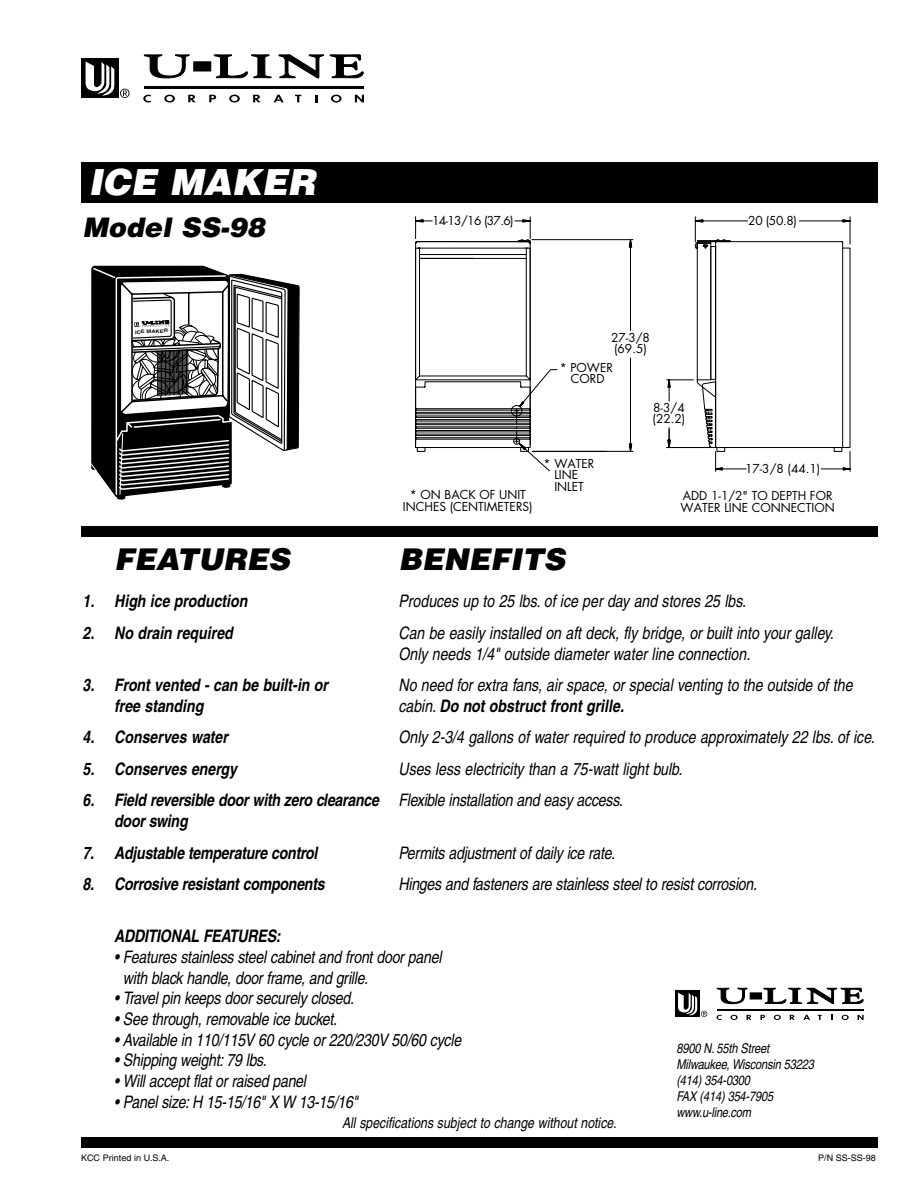
<style>
.page{position:relative;width:918px;height:1188px;background:#fff}
.page>*{position:absolute;margin:0;border:0;box-sizing:border-box;transform-origin:0 0}
.t1{font:italic 900 36px "Helvetica";color:#fff}
.t2{font:italic 900 30px "Helvetica";color:#000}
.t3{font:italic 900 27px "Helvetica";color:#000}
.t4{font:italic condensed 17.25px/20.7px "Helvetica";letter-spacing:-.015em;color:#000}
.t5{font:italic 700 condensed 17.25px/20.7px "Helvetica";letter-spacing:-.015em;color:#000}
.t6{font:italic condensed 15px "Helvetica";color:#000}
.t7{font:italic condensed 13.5px/16.2px "Helvetica";letter-spacing:-.015em;color:#000}
.t8{font:12px/11.6px "Futura";color:#000;text-align:center}
.t9{font:9px "Helvetica";color:#000}
.t10{font:700 4.65px "Helvetica";color:#000;scale:1.24 1}
.s1{font-weight:400}
</style>
<div class="page">
<svg style="left:144px;top:54px;width:46px;height:25px"></svg>
<div style="left:193px;top:62px;width:18px;height:9px;background:#000;border:1px solid #000"></div>
<svg style="left:214px;top:54px;width:58px;height:24px"></svg>
<svg style="left:278px;top:54px;width:86px;height:33px"></svg>
<svg style="left:143px;top:95px;width:8px;height:8px"></svg>
<svg style="left:164px;top:95px;width:11px;height:8px"></svg>
<svg style="left:188px;top:95px;width:8px;height:7px"></svg>
<svg style="left:209px;top:95px;width:7px;height:7px"></svg>
<svg style="left:229px;top:95px;width:11px;height:8px"></svg>
<svg style="left:253px;top:95px;width:7px;height:7px"></svg>
<svg style="left:274px;top:95px;width:10px;height:7px"></svg>
<svg style="left:295px;top:95px;width:6px;height:7px"></svg>
<svg style="left:315px;top:95px;width:2px;height:7px"></svg>
<svg style="left:331px;top:95px;width:11px;height:8px"></svg>
<svg style="left:355px;top:95px;width:9px;height:7px"></svg>
<hr style="left:144px;top:86px;width:219px;height:2px;background:#000">
<div style="left:81px;top:58px;width:37px;height:40px;background:#000"></div>
<svg style="left:86px;top:62px;width:44px;height:36px"></svg>
<div style="left:81px;top:162px;width:797px;height:40px;background:#000"></div>
<div style="left:81px;top:526px;width:797px;height:11px;background:#000"></div>
<div style="left:81px;top:1137px;width:797px;height:11px;background:#000"></div>
<svg style="left:717px;top:988px;width:31px;height:16px"></svg>
<div style="left:750px;top:993px;width:12px;height:6px;background:#000"></div>
<svg style="left:763px;top:988px;width:101px;height:17px"></svg>
<svg style="left:717px;top:1015px;width:5px;height:5px"></svg>
<svg style="left:731px;top:1015px;width:7px;height:5px"></svg>
<svg style="left:747px;top:1015px;width:4px;height:5px"></svg>
<svg style="left:761px;top:1015px;width:4px;height:5px"></svg>
<svg style="left:774px;top:1015px;width:7px;height:5px"></svg>
<svg style="left:790px;top:1015px;width:5px;height:5px"></svg>
<svg style="left:803px;top:1015px;width:7px;height:5px"></svg>
<svg style="left:818px;top:1015px;width:4px;height:5px"></svg>
<svg style="left:842px;top:1015px;width:7px;height:5px"></svg>
<svg style="left:858px;top:1015px;width:6px;height:5px"></svg>
<hr style="left:717px;top:1009px;width:146px;height:2px;background:#000">
<div style="left:675px;top:991px;width:25px;height:26px;background:#000"></div>
<svg style="left:678px;top:993px;width:29px;height:24px"></svg>
<svg style="left:91px;top:265px;width:209px;height:235px"></svg>
<svg style="left:415px;top:216px;width:436px;height:256px"></svg>
<h1 class="t1" style="left:88px;top:169px;width:229px">ICE MAKER</h1>
<h3 class="t3" style="left:82px;top:217px;width:184px">Model SS-98</h3>
<p class="t10" style="left:135px;top:330px;width:28px;rotate:-3deg">ICE MAKER</p>
<p class="t8" style="left:432px;top:216px;width:83px">14-13/16 (37.6)</p>
<p class="t8" style="left:748px;top:216px;width:50px">20 (50.8)</p>
<p class="t8" style="left:403px;top:489px;width:131px;line-height:12px">* ON BACK OF UNIT<br>INCHES (CENTIMETERS)</p>
<p class="t8" style="left:611px;top:333px;width:40px;text-align:left">27-3/8 (69.5)</p>
<p class="t8" style="left:560px;top:364px;width:55px;line-height:10.8px">* POWER<br>CORD</p>
<p class="t8" style="left:544px;top:458px;width:52px">* WATER<br>LINE<br>INLET</p>
<p class="t8" style="left:653px;top:402px;width:34px;text-align:left">8-3/4 (22.2)</p>
<p class="t8" style="left:745px;top:464px;width:77px">17-3/8 (44.1)</p>
<p class="t8" style="left:681px;top:490px;width:156px;line-height:12px;text-align:left">ADD 1-1/2" TO DEPTH FOR<br>WATER LINE CONNECTION</p>
<h2 class="t2" style="left:114px;top:548px;width:177px">FEATURES</h2>
<h2 class="t2" style="left:398px;top:548px;width:168px">BENEFITS</h2>
<p class="t5" style="left:82px;top:593px;width:166px">1. High ice production</p>
<p class="t4" style="left:398px;top:593px;width:349px">Produces up to 25 lbs. of ice per day and stores 25 lbs.</p>
<p class="t5" style="left:82px;top:624px;width:152px">2. No drain required</p>
<p class="t4" style="left:398px;top:624px;width:437px">Can be easily installed on aft deck, fly bridge, or built into your galley.<br>Only needs 1/4" outside diameter water line connection.</p>
<p class="t5" style="left:82px;top:676px;width:247px">3. Front vented - can be built-in or</p>
<p class="t4" style="left:398px;top:676px;width:456px">No need for extra fans, air space, or special venting to the outside of the</p>
<p class="t5" style="left:114px;top:697px;width:91px">free standing</p>
<p class="t5" style="left:398px;top:697px;width:227px"><span class="s1">cabin.</span> Do not obstruct front grille.</p>
<p class="t5" style="left:82px;top:729px;width:147px">4. Conserves water</p>
<p class="t4" style="left:398px;top:729px;width:478px">Only 2-3/4 gallons of water required to produce approximately 22 lbs. of ice.</p>
<p class="t5" style="left:82px;top:760px;width:156px">5. Conserves energy</p>
<p class="t4" style="left:398px;top:760px;width:285px">Uses less electricity than a 75-watt light bulb.</p>
<p class="t5" style="left:114px;top:792px;width:510px;text-indent:-32px">6. Field reversible door with zero clearance <span class="s1">Flexible installation and easy access. </span>door swing</p>
<p class="t5" style="left:83px;top:844px;width:236px">7. Adjustable temperature control</p>
<p class="t4" style="left:398px;top:844px;width:218px">Permits adjustment of daily ice rate.</p>
<p class="t5" style="left:82px;top:875px;width:244px">8. Corrosive resistant components</p>
<p class="t4" style="left:398px;top:875px;width:360px">Hinges and fasteners are stainless steel to resist corrosion.</p>
<p class="t5" style="left:114px;top:927px;width:168px">ADDITIONAL FEATURES:</p>
<p class="t4" style="left:123px;top:948px;width:320px;text-indent:-9px">• Features stainless steel cabinet and front door panel with black handle, door frame, and grille.</p>
<p class="t4" style="left:114px;top:990px;width:241px">• Travel pin keeps door securely closed.</p>
<p class="t4" style="left:114px;top:1010px;width:224px">• See through, removable ice bucket.</p>
<p class="t4" style="left:114px;top:1031px;width:349px">• Available in 110/115V 60 cycle or 220/230V 50/60 cycle</p>
<p class="t4" style="left:114px;top:1052px;width:154px">• Shipping weight: 79 lbs.</p>
<p class="t4" style="left:114px;top:1072px;width:193px">• Will accept flat or raised panel</p>
<p class="t4" style="left:114px;top:1093px;width:245px">• Panel size: H 15-15/16" X W 13-15/16"</p>
<p class="t6" style="left:342px;top:1117px;width:276px">All specifications subject to change without notice.</p>
<p class="t7" style="left:676px;top:1041px;width:139px">8900 N. 55th Street<br>Milwaukee, Wisconsin 53223 (414) 354-0300<br>FAX (414) 354-7905 www.u-line.com</p>
<p class="t9" style="left:81px;top:1154px;width:90px">KCC Printed in U.S.A.</p>
<p class="t9" style="left:818px;top:1154px;width:59px">P/N SS-SS-98</p>
</div>
